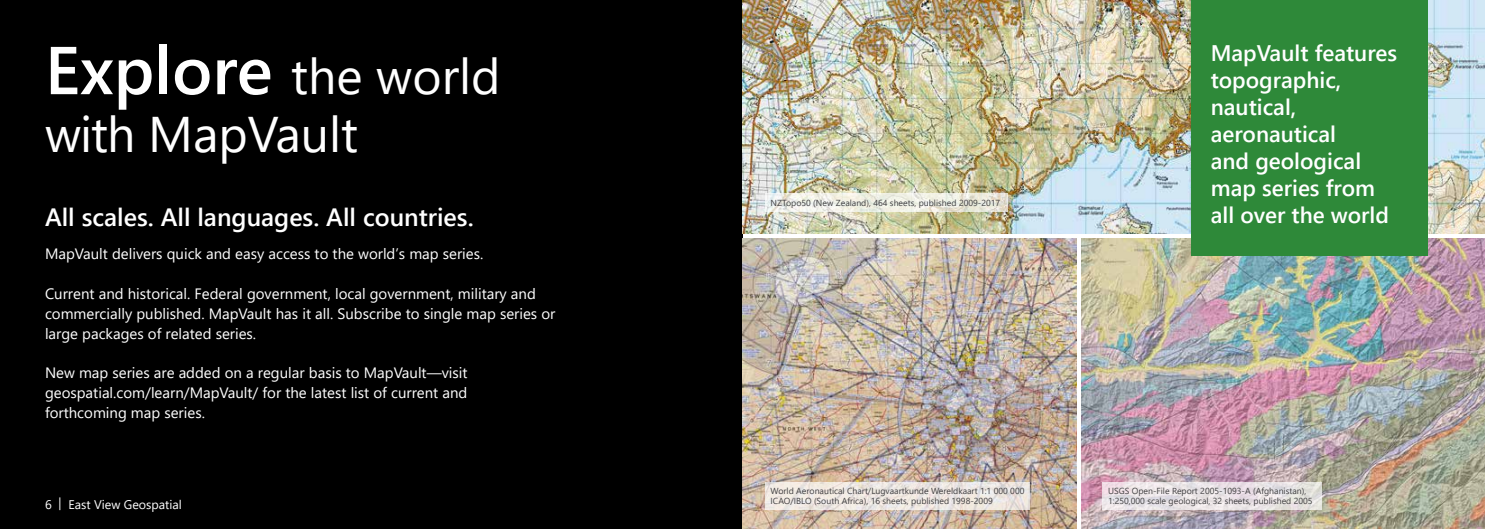
<style>
.page{position:relative;width:1485px;height:529px;background:#fff}
.page>*{position:absolute;margin:0;border:0;box-sizing:border-box;transform-origin:0 0}
.t1{font:50px/57.5px "Segoe UI";color:#fff}
.t2{font:600 25px "Segoe UI";color:#fff}
.t3{font:600 22.5px/27px "Segoe UI";color:#fff}
.t4{font:15px/20px "Segoe UI";color:#fff}
.t5{font:12.5px "Segoe UI";color:#fff}
.t6{font:8.75px/10.5px "Segoe UI";color:#414042}
.s1{font-weight:600;font-size:67.5px}
</style>
<div class="page">
<div style="left:0;top:0;width:742px;height:529px;background:#000"></div>
<img style="left:1082px;top:239px;width:403px;height:290px">
<img style="left:742px;top:239px;width:334px;height:290px">
<img style="left:742px;top:0;width:743px;height:233px">
<svg style="left:765px;top:193px;width:242px;height:19px;background:#ecece2"></svg>
<svg style="left:765px;top:482px;width:264px;height:28px;background:#ece6e1"></svg>
<svg style="left:1102px;top:482px;width:220px;height:28px;background:#e9e3e5"></svg>
<div style="left:1191px;top:0;width:237px;height:256px;background:#2e8939"></div>
<h1 class="t1" style="left:45px;top:47px;width:457px"><span class="s1">Explore</span> the world with MapVault</h1>
<h2 class="t2" style="left:45px;top:197px;width:430px">All scales. All languages. All countries.</h2>
<p class="t4" style="left:45px;top:243px;width:440px">MapVault delivers quick and easy access to the world’s map series.</p>
<p class="t4" style="left:45px;top:283px;width:512px">Current and historical. Federal government, local government, military and commercially published. MapVault has it all. Subscribe to single map series or large packages of related series.</p>
<p class="t4" style="left:45px;top:363px;width:424px;text-align:justify">New map series are added on a regular basis to MapVault—visit geospatial.com/learn/MapVault/ for the latest list of current and forthcoming map series.</p>
<p class="t5" style="left:45px;top:494px;width:138px">6 | East View Geospatial</p>
<p class="t6" style="left:771px;top:197px;width:231px">NZTopo50 (New Zealand), 464 sheets, published 2009-2017</p>
<h3 class="t3" style="left:1211px;top:40px;width:188px">MapVault features topographic, nautical, aeronautical<br>and geological map series from all over the world</h3>
<p class="t6" style="left:771px;top:485px;width:255px">World Aeronautical Chart/Lugvaartkunde Wereldkaart 1:1 000 000<br>ICAO/IBLO (South Africa), 16 sheets, published 1998-2009</p>
<p class="t6" style="left:1108px;top:485px;width:206px">USGS Open-File Report 2005-1093-A (Afghanistan),<br>1:250,000 scale geological, 32 sheets, published 2005</p>
</div>
